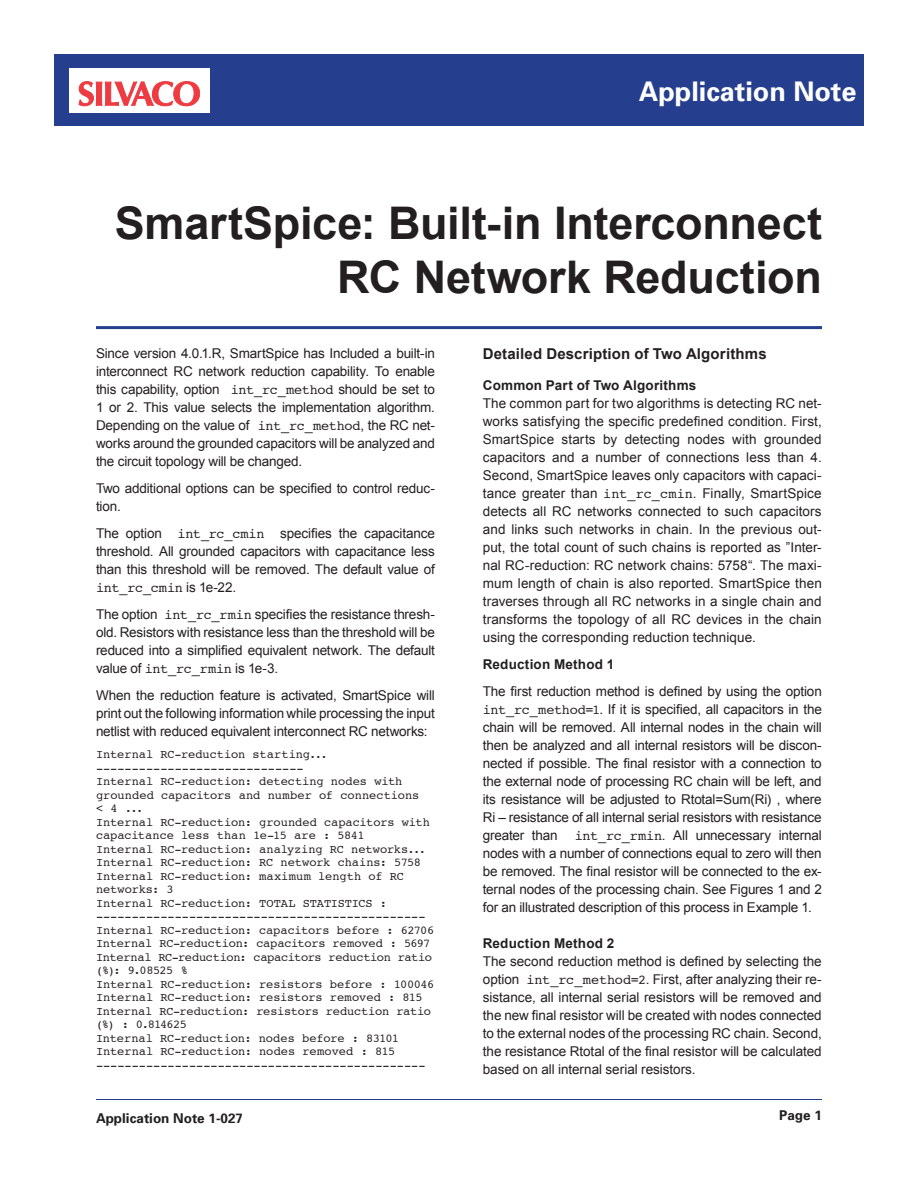
<style>
.page{position:relative;width:918px;height:1188px;background:#fff}
.page>*{position:absolute;margin:0;border:0;box-sizing:border-box;transform-origin:0 0}
.app_note_sub_heading{font:700 45px/54px "Arial";letter-spacing:-.005em;color:#231f20;text-align:right}
.t1{font:700 27px "Univers";color:#fff}
.app_note_sub_heading-2{font:700 15px "Arial";letter-spacing:.01em;color:#231f20}
.app_note_body_text{font:13.5px/18px "Arial";letter-spacing:-.01em;color:#231f20;text-align:justify}
.app_note_sub_heading-3{font:700 13.5px "Arial";letter-spacing:.015em;color:#231f20}
.t2{font:700 13.5px "Univers";color:#231f20}
.app_note_body_text-2{font:700 13.5px "Arial";letter-spacing:.01em;color:#231f20}
.rc_syntax{font:12px/13.5px "Courier";letter-spacing:-.01em;color:#231f20}
.rc_syntax-2{font:12px/13.5px "Courier";letter-spacing:-.03em;color:#231f20}
.s1{font-family:"Courier"}
</style>
<div class="page">
<hr style="left:96px;top:1099px;width:726px;height:1px;background:#253f8e">
<div style="left:54px;top:54px;width:810px;height:72px;background:#253f8e"></div>
<div style="left:70px;top:68px;width:140px;height:45px;background:#fff"></div>
<svg style="left:79px;top:81px;width:121px;height:25px"></svg>
<hr style="left:96px;top:326px;width:726px;height:3px;background:#253f8e">
<p class="t1" style="left:639px;top:74px;width:219px">Application Note</p>
<p class="app_note_sub_heading" style="left:115px;top:198px;width:709px">SmartSpice: Built-in Interconnect<br>RC Network Reduction</p>
<p class="app_note_body_text" style="left:96px;top:344px;width:340px">Since version 4.0.1.R, SmartSpice has Included a built-in interconnect RC network reduction capability. To enable this capability, option <span class="s1">int_rc_method</span> should be set to 1 or 2. This value selects the implementation algorithm.<br>Depending on the value of <span class="s1">int_rc_method</span>, the RC net&shy;works around the grounded capacitors will be analyzed and the circuit topology will be changed.</p>
<p class="app_note_body_text" style="left:96px;top:479px;width:340px">Two additional options can be specified to control reduc&shy;tion.</p>
<p class="app_note_body_text" style="left:96px;top:524px;width:340px">The option <span class="s1">int_rc_cmin</span> specifies the capacitance threshold. All grounded capacitors with capacitance less than this threshold will be removed. The default value of <span class="s1">int_rc_cmin</span> is 1e-22.</p>
<p class="app_note_body_text" style="left:96px;top:605px;width:340px">The option <span class="s1">int_rc_rmin</span> specifies the resistance thresh&shy;old. Resistors with resistance less than the threshold will be reduced into a simplified equivalent network. The default value of <span class="s1">int_rc_rmin</span> is 1e-3.</p>
<p class="app_note_body_text" style="left:96px;top:686px;width:340px">When the reduction feature is activated, SmartSpice will print out the following information while processing the input netlist with reduced equivalent interconnect RC networks:</p>
<p class="rc_syntax" style="left:96px;top:747px;width:233px">Internal RC-reduction starting...</p>
<p class="rc_syntax" style="left:96px;top:761px;width:209px">-----------------------------</p>
<p class="rc_syntax" style="left:96px;top:774px;width:325px">Internal RC-reduction: detecting nodes with grounded capacitors and number of connections</p>
<p class="rc_syntax" style="left:96px;top:801px;width:49px">&lt; 4 ...</p>
<p class="rc_syntax" style="left:96px;top:815px;width:335px">Internal RC-reduction: grounded capacitors with capacitance less than 1e-15 are : 5841</p>
<p class="rc_syntax" style="left:96px;top:842px;width:332px">Internal RC-reduction: analyzing RC networks...</p>
<p class="rc_syntax" style="left:96px;top:855px;width:327px">Internal RC-reduction: RC network chains: 5758</p>
<p class="rc_syntax" style="left:96px;top:869px;width:310px">Internal RC-reduction: maximum length of RC networks: 3</p>
<p class="rc_syntax" style="left:96px;top:896px;width:293px">Internal RC-reduction: TOTAL STATISTICS :</p>
<p class="rc_syntax" style="left:96px;top:909px;width:331px">----------------------------------------------</p>
<p class="rc_syntax" style="left:96px;top:923px;width:340px">Internal RC-reduction: capacitors before : 62706</p>
<p class="rc_syntax" style="left:96px;top:936px;width:336px">Internal RC-reduction: capacitors removed : 5697</p>
<p class="rc_syntax-2" style="left:96px;top:950px;width:338px">Internal RC-reduction: capacitors reduction ratio (%): 9.08525 %</p>
<p class="rc_syntax" style="left:96px;top:977px;width:340px">Internal RC-reduction: resistors before : 100046</p>
<p class="rc_syntax" style="left:96px;top:990px;width:328px">Internal RC-reduction: resistors removed : 815</p>
<p class="rc_syntax" style="left:96px;top:1004px;width:337px">Internal RC-reduction: resistors reduction ratio (%) : 0.814625</p>
<p class="rc_syntax" style="left:96px;top:1031px;width:304px">Internal RC-reduction: nodes before : 83101</p>
<p class="rc_syntax" style="left:96px;top:1044px;width:301px">Internal RC-reduction: nodes removed : 815</p>
<p class="rc_syntax" style="left:96px;top:1058px;width:331px">----------------------------------------------</p>
<p class="app_note_sub_heading-2" style="left:483px;top:344px;width:285px">Detailed Description of Two Algorithms</p>
<p class="app_note_sub_heading-3" style="left:483px;top:377px;width:215px">Common Part of Two Algorithms</p>
<p class="app_note_body_text" style="left:483px;top:395px;width:341px">The common part for two algorithms is detecting RC net&shy;works satisfying the specific predefined condition. First, SmartSpice starts by detecting nodes with grounded capacitors and a number of connections less than 4.<br>Second, SmartSpice leaves only capacitors with capaci&shy;tance greater than <span class="s1">int_rc_cmin</span>. Finally, SmartSpice detects all RC networks connected to such capacitors and links such networks in chain. In the previous out&shy;put, the total count of such chains is reported as ”Inter&shy;nal RC-reduction: RC network chains: 5758“. The maxi&shy;mum length of chain is also reported. SmartSpice then traverses through all RC networks in a single chain and transforms the topology of all RC devices in the chain using the corresponding reduction technique.</p>
<p class="app_note_body_text-2" style="left:483px;top:656px;width:133px">Reduction Method 1</p>
<p class="app_note_body_text" style="left:483px;top:683px;width:341px">The first reduction method is defined by using the option <span class="s1">int_rc_method=1</span>. If it is specified, all capacitors in the chain will be removed. All internal nodes in the chain will then be analyzed and all internal resistors will be discon&shy;nected if possible. The final resistor with a connection to the external node of processing RC chain will be left, and its resistance will be adjusted to Rtotal=Sum(Ri) , where Ri – resistance of all internal serial resistors with resistance greater than</p>
<p class="app_note_body_text" style="left:483px;top:827px;width:341px;text-indent:92px"><span class="s1">int_rc_rmin</span>. All unnecessary internal nodes with a number of connections equal to zero will then be removed. The final resistor will be connected to the ex&shy;ternal nodes of the processing chain. See Figures 1 and 2 for an illustrated description of this process in Example 1.</p>
<p class="app_note_sub_heading-3" style="left:483px;top:935px;width:133px">Reduction Method 2</p>
<p class="app_note_body_text" style="left:483px;top:953px;width:340px">The second reduction method is defined by selecting the option <span class="s1">int_rc_method=2</span>. First, after analyzing their re&shy;sistance, all internal serial resistors will be removed and the new final resistor will be created with nodes connected to the external nodes of the processing RC chain. Second, the resistance Rtotal of the final resistor will be calculated based on all internal serial resistors.</p>
<p class="t2" style="left:96px;top:1110px;width:149px">Application Note 1-027</p>
<p class="t2" style="left:779px;top:1107px;width:44px">Page 1</p>
</div>
